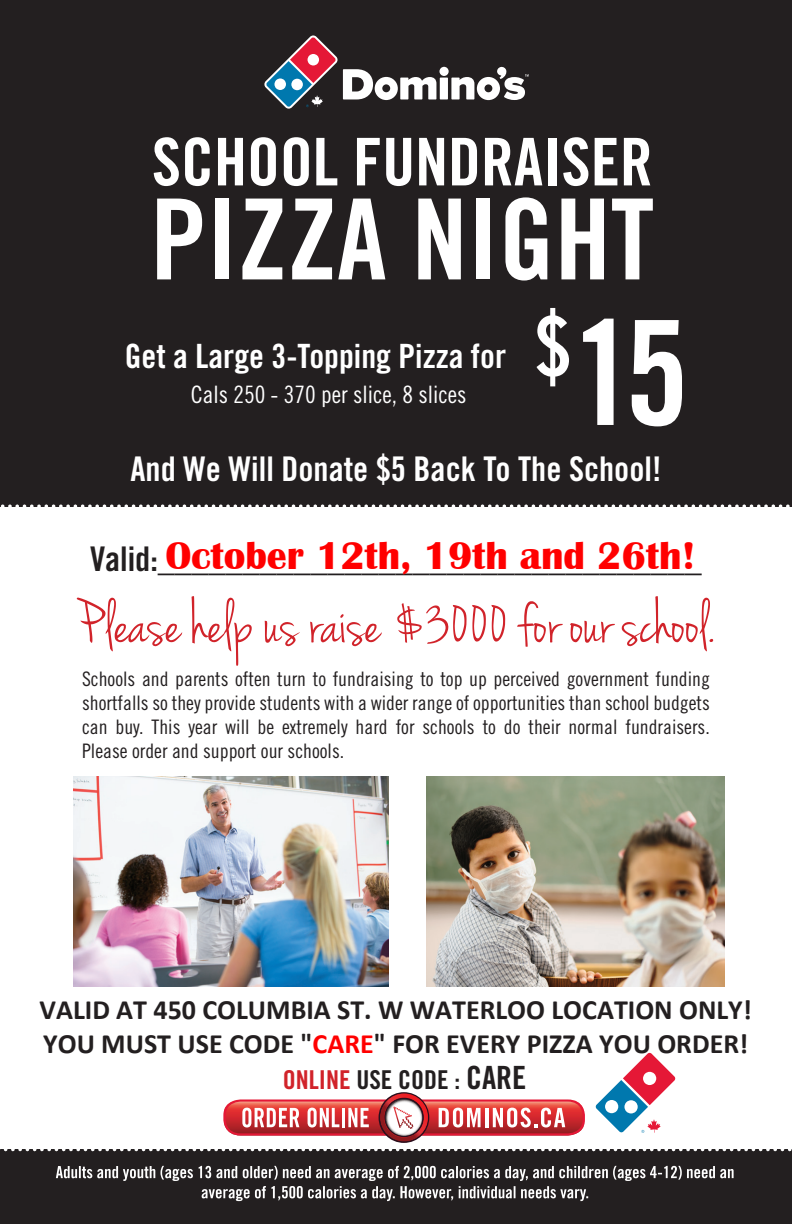
<style>
.page{position:relative;width:792px;height:1224px;background:#fff}
.page>*{position:absolute;margin:0;border:0;box-sizing:border-box;transform-origin:0 0}
.t1{font:145.4px "Trade Gothic Bold Cond Twenty";color:#fff}
.t2{font:112px "Trade Gothic Bold Cond Twenty";color:#fff}
.t3{font:65.8px "Trade Gothic Bold Cond Twenty";color:#fff}
.t4{font:64px "Jenna Sue";color:#d1232a}
.t5{font:700 40px "Britannic";color:#f00}
.t6{font:34px "Trade Gothic Bold Cond Twenty";color:#231f20}
.t7{font:34px "Trade Gothic Bold Cond Twenty";color:#fff}
.t8{font:33.4px "Trade Gothic Bold Cond Twenty";color:#fff}
.t9{font:700 28px/33.6px "Calibri";color:#231f20}
.t10{font:26px "Trade Gothic Bold Cond Twenty";color:#231f20}
.t11{font:24px "Trade Gothic Cond Eighteen";color:#fff}
.t12{font:20px/24px "Trade Gothic Cond Eighteen";color:#231f20;text-align:justify}
.s1{color:#f00}
.s2{color:#d1232a}
.s3{font-size:32px}
</style>
<div class="page">
<div style="left:0;top:0;width:792px;height:506px;background:#231f20"></div>
<svg style="left:0;top:504px;width:792px;height:3px"></svg>
<div style="left:440px;top:78px;width:8px;height:21px;background:#fff"></div>
<div style="left:439px;top:67px;width:10px;height:9px;background:#fff;border-radius:50%"></div>
<svg style="left:451px;top:66px;width:78px;height:34px"></svg>
<svg style="left:264px;top:35px;width:172px;height:74px"></svg>
<svg style="left:595px;top:1052px;width:81px;height:81px"></svg>
<div style="left:0;top:1149px;width:792px;height:75px;background:#231f20"></div>
<svg style="left:0;top:1149px;width:792px;height:2px"></svg>
<svg style="left:56px;top:1166px;width:678px;height:35px"></svg>
<svg style="left:379px;top:1092px;width:50px;height:51px"></svg>
<svg style="left:223px;top:1094px;width:362px;height:47px"></svg>
<img style="left:426px;top:776px;width:299px;height:210px">
<img style="left:74px;top:776px;width:315px;height:210px">
<h3 class="t3" style="left:152px;top:122px;width:502px">SCHOOL FUNDRAISER</h3>
<h2 class="t2" style="left:150px;top:171px;width:505px">PIZZA NIGHT</h2>
<h3 class="t8" style="left:125px;top:336px;width:383px">Get a Large 3-Topping Pizza for</h3>
<p class="t11" style="left:191px;top:381px;width:277px">Cals 250 - 370 per slice, 8 slices</p>
<h1 class="t1" style="left:534px;top:285px;width:157px"><sup>$</sup>15</h1>
<h3 class="t7" style="left:130px;top:448px;width:533px">And We Will Donate $5 Back To The School!</h3>
<h3 class="t5" style="left:165px;top:534px;width:532px">October 12th, 19th and 26th!</h3>
<h3 class="t6" style="left:90px;top:538px;width:613px">Valid:________________________________</h3>
<h3 class="t4" style="left:78px;top:587px;width:638px">P lease help us raise $3000 for our school.</h3>
<p class="t12" style="left:82px;top:666px;width:629px">Schools and parents often turn to fundraising to top up perceived government funding shortfalls so they provide students with a wider range of opportunities than school budgets can buy. This year will be extremely hard for schools to do their normal fundraisers.<br>Please order and support our schools.</p>
<h3 class="t9" style="left:40px;top:993px;width:714px">VALID AT 450 COLUMBIA ST. W WATERLOO LOCATION ONLY!<br>YOU MUST USE CODE "<span class="s1">CARE</span>" FOR EVERY PIZZA YOU ORDER!</h3>
<h3 class="t10" style="left:283px;top:1064px;width:245px"><span class="s2">ONLINE</span> USE CODE : <span class="s3">CARE</span></h3>
</div>
